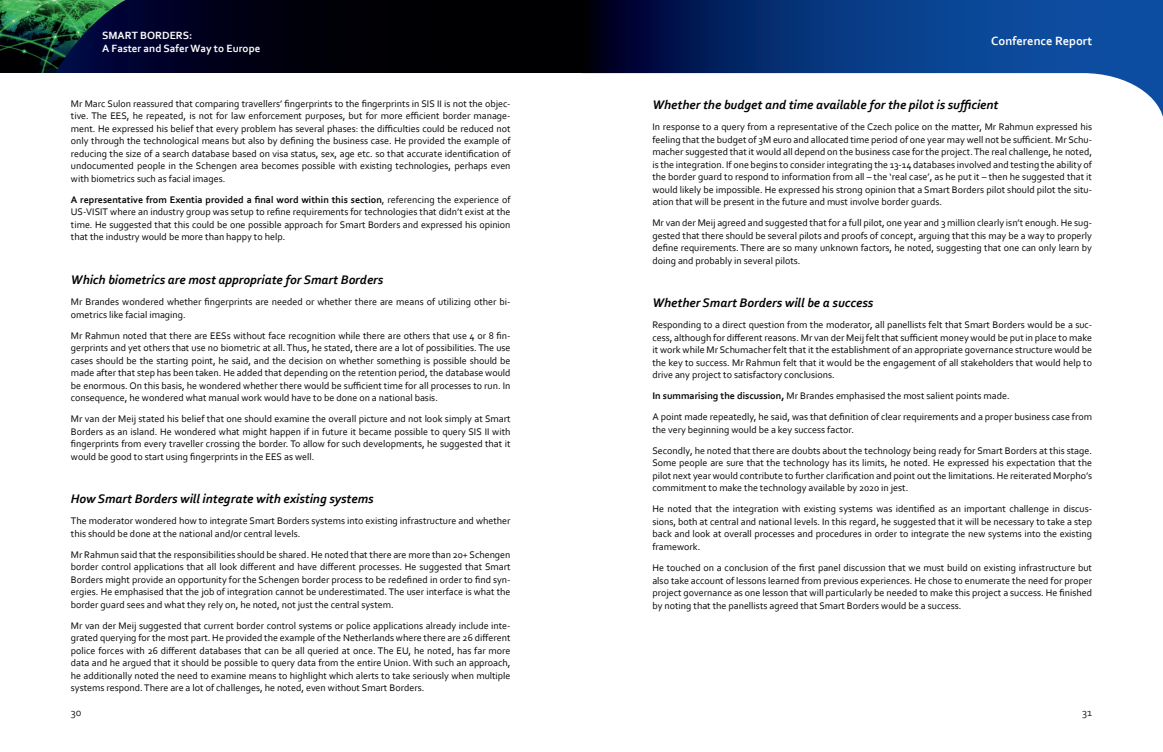
<style>
.page{position:relative;width:1163px;height:752px;background:#fff}
.page>*{position:absolute;margin:0;border:0;box-sizing:border-box;transform-origin:0 0}
.t1{font:italic 700 13px "Corbel";color:#040503}
.t2{font:700 12.5px "Corbel";color:#fff}
.t3{font:700 11px/13.2px "Corbel";color:#fff}
.t4{font:11px "Corbel";color:#231f20}
.t5{font:10px/12.5px "Corbel";color:#040503;text-align:justify}
.s1{font-weight:700}
</style>
<div class="page">
<svg style="left:581px;top:0;width:581px;height:114px"></svg>
<svg style="left:145px;top:0;width:436px;height:73px;background:#00000c"></svg>
<img style="left:0;top:0;width:145px;height:73px">
<p class="t3" style="left:102px;top:28px;width:160px">SMART BORDERS:<br>A Faster and Safer Way to Europe</p>
<p class="t2" style="left:991px;top:33px;width:102px">Conference Report</p>
<p class="t5" style="left:71px;top:97px;width:441px">Mr Marc Sulon reassured that comparing travellers’ fingerprints to the fingerprints in SIS II is not the objec&shy;tive. The EES, he repeated, is not for law enforcement purposes, but for more efficient border manage&shy;ment. He expressed his belief that every problem has several phases: the difficulties could be reduced not only through the technological means but also by defining the business case. He provided the example of reducing the size of a search database based on visa status, sex, age etc. so that accurate identification of undocumented people in the Schengen area becomes possible with existing technologies, perhaps even with biometrics such as facial images.</p>
<p class="t5" style="left:71px;top:193px;width:441px"><span class="s1">A representative from Exentia provided a final word within this section</span>, referencing the experience of US-VISIT where an industry group was setup to refine requirements for technologies that didn’t exist at the time. He suggested that this could be one possible approach for Smart Borders and expressed his opinion that the industry would be more than happy to help.</p>
<h1 class="t1" style="left:71px;top:271px;width:314px">Which biometrics are most appropriate for Smart Borders</h1>
<p class="t5" style="left:71px;top:295px;width:441px">Mr Brandes wondered whether fingerprints are needed or whether there are means of utilizing other bi&shy;ometrics like facial imaging.</p>
<p class="t5" style="left:71px;top:328px;width:441px">Mr Rahmun noted that there are EESs without face recognition while there are others that use 4 or 8 fin&shy;gerprints and yet others that use no biometric at all. Thus, he stated, there are a lot of possibilities. The use cases should be the starting point, he said, and the decision on whether something is possible should be made after that step has been taken. He added that depending on the retention period, the database would be enormous. On this basis, he wondered whether there would be sufficient time for all processes to run. In consequence, he wondered what manual work would have to be done on a national basis.</p>
<p class="t5" style="left:71px;top:412px;width:441px">Mr van der Meij stated his belief that one should examine the overall picture and not look simply at Smart Borders as an island. He wondered what might happen if in future it became possible to query SIS II with fingerprints from every traveller crossing the border. To allow for such developments, he suggested that it would be good to start using fingerprints in the EES as well.</p>
<h1 class="t1" style="left:71px;top:490px;width:304px">How Smart Borders will integrate with existing systems</h1>
<p class="t5" style="left:71px;top:514px;width:441px">The moderator wondered how to integrate Smart Borders systems into existing infrastructure and whether this should be done at the national and/or central levels.</p>
<p class="t5" style="left:71px;top:547px;width:441px">Mr Rahmun said that the responsibilities should be shared. He noted that there are more than 20+ Schengen border control applications that all look different and have different processes. He suggested that Smart Borders might provide an opportunity for the Schengen border process to be redefined in order to find syn&shy;ergies. He emphasised that the job of integration cannot be underestimated. The user interface is what the border guard sees and what they rely on, he noted, not just the central system.</p>
<p class="t5" style="left:71px;top:618px;width:441px">Mr van der Meij suggested that current border control systems or police applications already include inte&shy;grated querying for the most part. He provided the example of the Netherlands where there are 26 different police forces with 26 different databases that can be all queried at once. The EU, he noted, has far more data and he argued that it should be possible to query data from the entire Union. With such an approach, he additionally noted the need to examine means to highlight which alerts to take seriously when multiple systems respond. There are a lot of challenges, he noted, even without Smart Borders.</p>
<h1 class="t1" style="left:652px;top:97px;width:347px">Whether the budget and time available for the pilot is sufficient</h1>
<p class="t5" style="left:652px;top:120px;width:441px">In response to a query from a representative of the Czech police on the matter, Mr Rahmun expressed his feeling that the budget of 3M euro and allocated time period of one year may well not be sufficient. Mr Schu&shy;macher suggested that it would all depend on the business case for the project. The real challenge, he noted, is the integration. If one begins to consider integrating the 13-14 databases involved and testing the ability of the border guard to respond to information from all – the ‘real case’, as he put it – then he suggested that it would likely be impossible. He expressed his strong opinion that a Smart Borders pilot should pilot the situ&shy;ation that will be present in the future and must involve border guards.</p>
<p class="t5" style="left:652px;top:216px;width:441px">Mr van der Meij agreed and suggested that for a full pilot, one year and 3 million clearly isn’t enough. He sug&shy;gested that there should be several pilots and proofs of concept, arguing that this may be a way to properly define requirements. There are so many unknown factors, he noted, suggesting that one can only learn by doing and probably in several pilots.</p>
<h1 class="t1" style="left:652px;top:295px;width:222px">Whether Smart Borders will be a success</h1>
<p class="t5" style="left:652px;top:318px;width:441px">Responding to a direct question from the moderator, all panellists felt that Smart Borders would be a suc&shy;cess, although for different reasons. Mr van der Meij felt that sufficient money would be put in place to make it work while Mr Schumacher felt that it the establishment of an appropriate governance structure would be the key to success. Mr Rahmun felt that it would be the engagement of all stakeholders that would help to drive any project to satisfactory conclusions.</p>
<p class="t5" style="left:652px;top:385px;width:441px;line-height:21px"><span class="s1">In summarising the discussion,</span> Mr Brandes emphasised the most salient points made.<br>A point made repeatedly, he said, was that definition of clear requirements and a proper business case from</p>
<p class="t5" style="left:652px;top:418px;width:441px;line-height:21px">the very beginning would be a key success factor.<br>Secondly, he noted that there are doubts about the technology being ready for Smart Borders at this stage.</p>
<p class="t5" style="left:652px;top:456px;width:441px">Some people are sure that the technology has its limits, he noted. He expressed his expectation that the pilot next year would contribute to further clarification and point out the limitations. He reiterated Morpho’s commitment to make the technology available by 2020 in jest.</p>
<p class="t5" style="left:652px;top:502px;width:441px">He noted that the integration with existing systems was identified as an important challenge in discus&shy;sions, both at central and national levels. In this regard, he suggested that it will be necessary to take a step back and look at overall processes and procedures in order to integrate the new systems into the existing framework.</p>
<p class="t5" style="left:652px;top:561px;width:441px">He touched on a conclusion of the first panel discussion that we must build on existing infrastructure but also take account of lessons learned from previous experiences. He chose to enumerate the need for proper project governance as one lesson that will particularly be needed to make this project a success. He finished by noting that the panellists agreed that Smart Borders would be a success.</p>
<p class="t4" style="left:71px;top:705px;width:12px">30</p>
<p class="t4" style="left:1081px;top:705px;width:11px">31</p>
</div>
